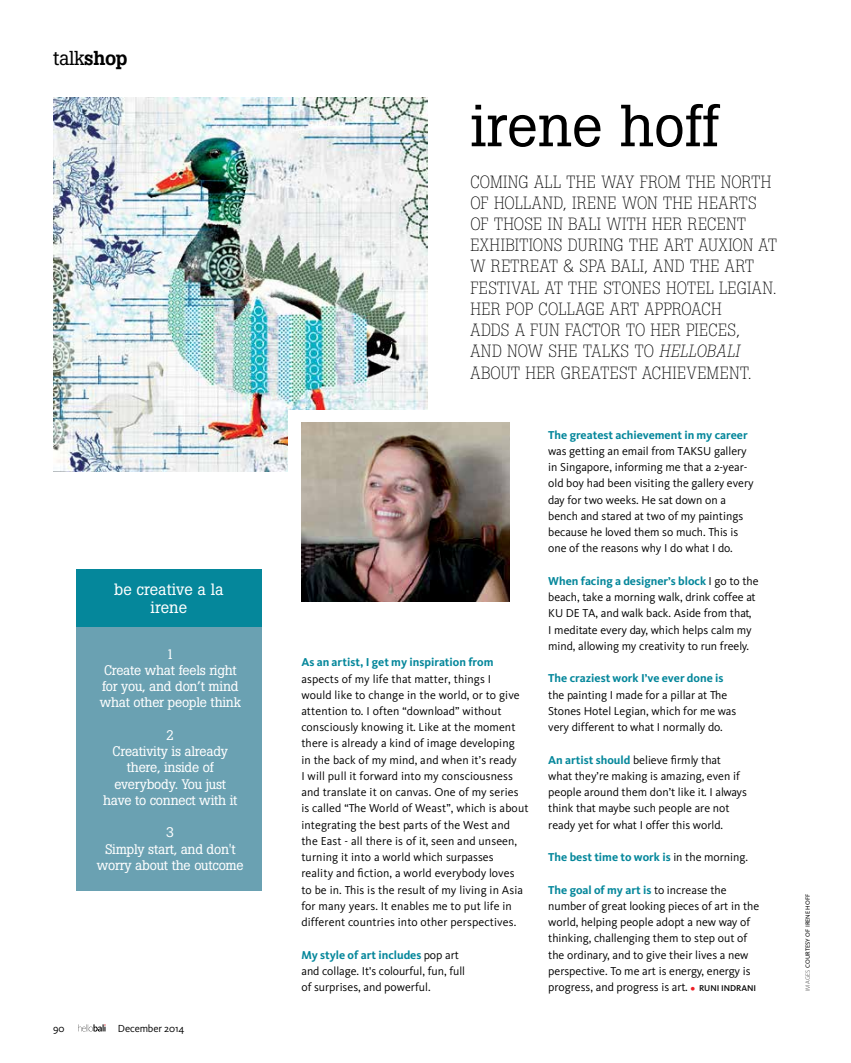
<style>
.page{position:relative;width:851px;height:1063px;background:#fff}
.page>*{position:absolute;margin:0;border:0;box-sizing:border-box;transform-origin:0 0}
.t1{font:58.75px "Boton";color:#000}
.t2{font:20px "Boton";color:#000}
.t3{font:300 17.5px/21.2px "Boton";letter-spacing:.01em;color:#000}
.t4{font:16.25px/17.5px "Boton";color:#fff;text-align:center}
.t5{font:13.75px/16.2px "Boton";letter-spacing:-.02em;color:#fff;text-align:center}
.t6{font:11.88px/16.2px "Kievit";color:#000}
.t7{font:700 11.88px "Kievit";color:#05879b}
.t8{font:10.62px "Kievit";letter-spacing:-.01em;color:#000}
.t9{font:6.25px "Kievit";letter-spacing:.005em;color:#000}
.s1{font-weight:500}
.s2{font-style:italic}
.s3{font-weight:700;color:#05879b}
.s4{font-weight:400;color:#000}
.s5{font-weight:500;font-size:8.75px}
.s6{font-weight:200}
</style>
<div class="page">
<svg style="left:78px;top:1024px;width:28px;height:8px"></svg>
<img style="left:53px;top:97px;width:374px;height:374px">
<div style="left:76px;top:626px;width:186px;height:265px;background:#6aa1b2"></div>
<div style="left:76px;top:569px;width:186px;height:57px;background:#05879b"></div>
<div style="left:288px;top:410px;width:178px;height:114px;background:#fff"></div>
<img style="left:301px;top:423px;width:208px;height:178px">
<h2 class="t2" style="left:53px;top:46px;width:76px">talk<span class="s1">shop</span></h2>
<h3 class="t4" style="left:114px;top:581px;width:111px">be creative a la irene</h3>
<p class="t5" style="left:100px;top:646px;width:142px">1<br>Create what feels right for you, and don’t mind what other people think</p>
<p class="t5" style="left:103px;top:727px;width:136px">2<br>Creativity is already there, inside of everybody. You just have to connect with it</p>
<p class="t5" style="left:97px;top:824px;width:148px">3<br>Simply start, and don't worry about the outcome</p>
<p class="t8" style="left:53px;top:1022px;width:13px">90</p>
<p class="t8" style="left:118px;top:1022px;width:68px">December 2014</p>
<h1 class="t1" style="left:470px;top:90px;width:250px">irene hoff</h1>
<p class="t3" style="left:470px;top:171px;width:308px">COMING ALL THE WAY FROM THE NORTH<br>OF HOLLAND, IRENE WON THE HEARTS<br>OF THOSE IN BALI WITH HER RECENT<br>EXHIBITIONS DURING THE ART AUXION AT<br>W RETREAT &amp; SPA BALI, AND THE ART<br>FESTIVAL AT THE STONES HOTEL LEGIAN.<br>HER POP COLLAGE ART APPROACH<br>ADDS A FUN FACTOR TO HER PIECES,<br>AND NOW SHE TALKS TO <span class="s2">HELLOBALI<br></span>ABOUT HER GREATEST ACHIEVEMENT.</p>
<p class="t7" style="left:301px;top:655px;width:193px">As an artist, I get my inspiration from</p>
<p class="t6" style="left:301px;top:670px;width:229px">aspects of my life that matter, things I<br>would like to change in the world, or to give attention to. I often “download” without consciously knowing it. Like at the moment there is already a kind of image developing<br>in the back of my mind, and when it’s ready<br>I will pull it forward into my consciousness and translate it on canvas. One of my series is called “The World of Weast”, which is about integrating the best parts of the West and the East - all there is of it, seen and unseen, turning it into a world which surpasses reality and fiction, a world everybody loves<br>to be in. This is the result of my living in Asia for many years. It enables me to put life in different countries into other perspectives.</p>
<p class="t6" style="left:301px;top:946px;width:165px"><span class="s3">My style of art includes</span> pop art and collage. It's colourful, fun, full of surprises, and powerful.</p>
<p class="t7" style="left:548px;top:428px;width:201px">The greatest achievement in my career</p>
<p class="t6" style="left:548px;top:443px;width:207px">was getting an email from TAKSU gallery in Singapore, informing me that a 2-year&shy;old boy had been visiting the gallery every day for two weeks. He sat down on a bench and stared at two of my paintings because he loved them so much. This is one of the reasons why I do what I do.</p>
<p class="t6" style="left:548px;top:573px;width:212px"><span class="s3">When facing a designer’s block</span> I go to the beach, take a morning walk, drink coffee at KU DE TA, and walk back. Aside from that,<br>I meditate every day, which helps calm my mind, allowing my creativity to run freely.</p>
<p class="t7" style="left:548px;top:671px;width:177px">The craziest work I’ve ever done is</p>
<p class="t6" style="left:548px;top:686px;width:189px">the painting I made for a pillar at The<br>Stones Hotel Legian, which for me was very different to what I normally do.</p>
<p class="t6" style="left:548px;top:751px;width:200px"><span class="s3">An artist should</span> believe firmly that what they’re making is amazing, even if people around them don’t like it. I always think that maybe such people are not ready yet for what I offer this world.</p>
<p class="t7" style="left:548px;top:850px;width:201px">The best time to work is <span class="s4">in the morning.</span></p>
<p class="t6" style="left:548px;top:881px;width:212px"><span class="s3">The goal of my art is</span> to increase the number of great looking pieces of art in the world, helping people adopt a new way of thinking, challenging them to step out of the ordinary, and to give their lives a new perspective. To me art is energy, energy is progress, and progress is art. <span class="s5">RUNI INDRANI</span></p>
<p class="t9" style="left:804px;top:991px;width:99px;rotate:-90deg"><span class="s6">IMAGES</span> COURTESY OF IRENE HOFF</p>
</div>
